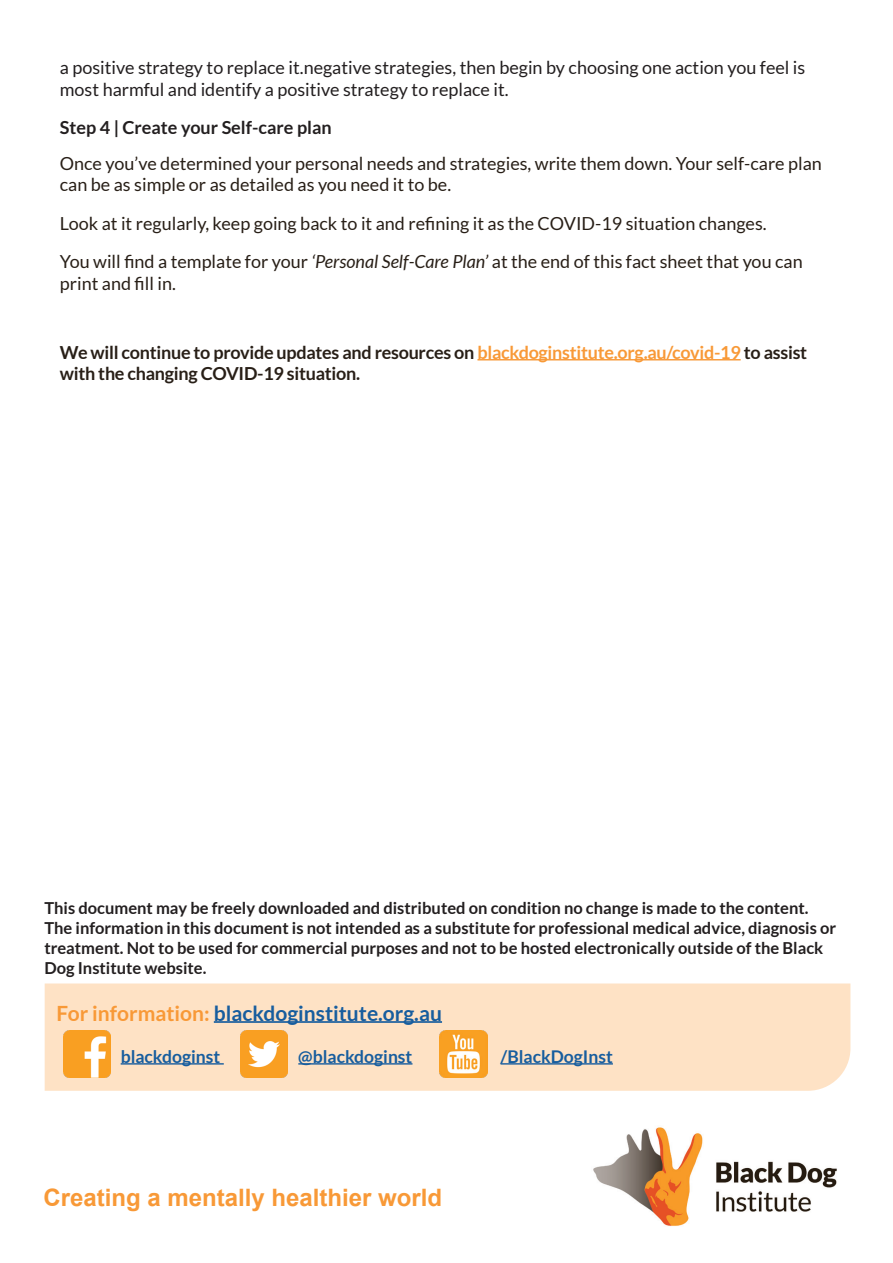
<style>
.page{position:relative;width:893px;height:1263px;background:#fff}
.page>*{position:absolute;margin:0;border:0;box-sizing:border-box;transform-origin:0 0}
.t1{font:700 24px "Arial";color:#f89937}
.Subtitle{font:700 21px "Lato";color:#175d9e}
.Body{font:18px/21.6px "Lato";color:#281f17}
.Body-2{font:18px/21.6px "Lato";color:#231f20}
.Body___Subhead{font:700 18px/21.6px "Lato";letter-spacing:-.015em;color:#281f17}
.Body-3{font:700 18px "Lato";color:#231f20}
.Subtitle-2{font:700 17.55px "Lato";color:#175d9e}
.Body___Secondary_Sub{font:700 16.5px/19.8px "Lato";color:#231f20}
.s1{font-style:italic}
.s2{color:#f89937}
</style>
<div class="page">
<img style="left:593px;top:1127px;width:244px;height:99px">
<hr style="left:477px;top:359px;width:264px;height:1px;background:#f89937">
<svg style="left:45px;top:983px;width:805px;height:108px;background:#fde2c6"></svg>
<div style="left:57px;top:997px;width:783px;height:72px;background:#fee2c5"></div>
<hr style="left:214px;top:1021px;width:228px;height:2px;background:#175d9e">
<hr style="left:121px;top:1063px;width:103px;height:1px;background:#175d9e">
<hr style="left:298px;top:1063px;width:114px;height:1px;background:#175d9e">
<hr style="left:501px;top:1063px;width:112px;height:1px;background:#175d9e">
<img style="left:64px;top:1030px;width:47px;height:47px">
<img style="left:241px;top:1030px;width:47px;height:47px">
<img style="left:439px;top:1030px;width:49px;height:47px">
<p class="Body-2" style="left:60px;top:57px;width:747px">a positive strategy to replace it.negative strategies, then begin by choosing one action you feel is most harmful and identify a positive strategy to replace it.</p>
<p class="Body-3" style="left:60px;top:117px;width:273px">Step 4 | Create your Self-care plan</p>
<p class="Body" style="left:60px;top:152px;width:763px">Once you’ve determined your personal needs and strategies, write them down. Your self-care plan can be as simple or as detailed as you need it to be.</p>
<p class="Body" style="left:60px;top:212px;width:708px">Look at it regularly, keep going back to it and refining it as the COVID-19 situation changes.</p>
<p class="Body" style="left:60px;top:251px;width:744px">You will find a template for your <span class="s1">‘Personal Self-Care Plan’</span> at the end of this fact sheet that you can print and fill in.</p>
<p class="Body___Subhead" style="left:60px;top:341px;width:749px">We will continue to provide updates and resources on <span class="s2">blackdoginstitute.org.au/covid-19</span> to assist with the changing COVID-19 situation.</p>
<p class="Body___Secondary_Sub" style="left:44px;top:898px;width:793px">This document may be freely downloaded and distributed on condition no change is made to the content.<br>The information in this document is not intended as a substitute for professional medical advice, diagnosis or treatment. Not to be used for commercial purposes and not to be hosted electronically outside of the Black Dog Institute website.</p>
<p class="Subtitle" style="left:57px;top:1001px;width:387px"><span class="s2">For information:</span> blackdoginstitute.org.au</p>
<p class="Subtitle-2" style="left:121px;top:1046px;width:101px">blackdoginst</p>
<p class="Subtitle-2" style="left:298px;top:1046px;width:116px">@blackdoginst</p>
<p class="Subtitle-2" style="left:501px;top:1046px;width:114px">/BlackDogInst</p>
<h1 class="t1" style="left:43px;top:1181px;width:400px">Creating a mentally healthier world</h1>
</div>
